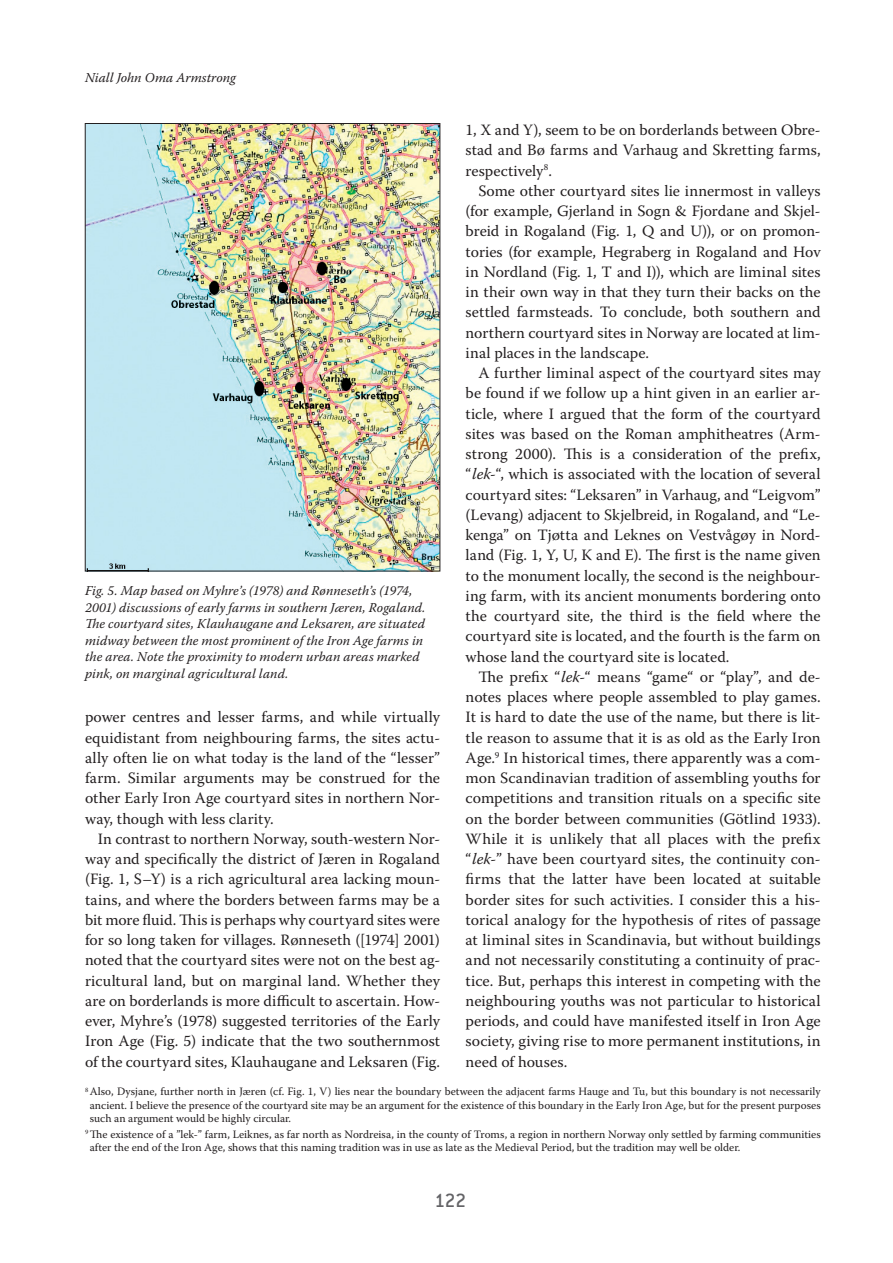
<style>
.page{position:relative;width:893px;height:1263px;background:#fff}
.page>*{position:absolute;margin:0;border:0;box-sizing:border-box;transform-origin:0 0}
.t1{font:500 21px "Conduit ITC";color:#636366}
.t2{font:15.75px/20.2px "Warnock Pro";letter-spacing:.005em;color:#231f20;text-align:justify}
.t3{font:italic 13.5px/16.5px "Warnock Pro";letter-spacing:.005em;color:#231f20}
.t4{font:11.25px/13.5px "Warnock Pro";color:#231f20;text-align:justify}
.s1{font-style:italic}
</style>
<div class="page">
<img style="left:87px;top:125px;width:351px;height:444px">
<div style="left:85px;top:123px;width:355px;height:448px;border:1px solid #231f20"></div>
<p class="t3" style="left:85px;top:69px;width:152px">Niall John Oma Armstrong</p>
<p class="t3" style="left:85px;top:582px;width:342px">Fig. 5. Map based on Myhre’s (1978) and Rønneseth’s (1974, 2001) discussions of early farms in southern Jæren, Rogaland.<br>The courtyard sites, Klauhaugane and Leksaren, are situated midway between the most prominent of the Iron Age farms in the area. Note the proximity to modern urban areas marked pink, on marginal agricultural land.</p>
<p class="t2" style="left:85px;top:707px;width:357px">power centres and lesser farms, and while virtually equidistant from neighbouring farms, the sites actu&shy;ally often lie on what today is the land of the “lesser” farm. Similar arguments may be construed for the other Early Iron Age courtyard sites in northern Nor&shy;way, though with less clarity.</p>
<p class="t2" style="left:85px;top:828px;width:357px;text-indent:13px">In contrast to northern Norway, south-western Nor&shy;way and specifically the district of Jæren in Rogaland (Fig. 1, S–Y) is a rich agricultural area lacking moun&shy;tains, and where the borders between farms may be a bit more fluid. This is perhaps why courtyard sites were for so long taken for villages. Rønneseth ([1974] 2001) noted that the courtyard sites were not on the best ag&shy;ricultural land, but on marginal land. Whether they are on borderlands is more difficult to ascertain. How&shy;ever, Myhre’s (1978) suggested territories of the Early Iron Age (Fig. 5) indicate that the two southernmost of the courtyard sites, Klauhaugane and Leksaren (Fig.</p>
<p class="t2" style="left:466px;top:120px;width:357px">1, X and Y), seem to be on borderlands between Obre&shy;stad and Bø farms and Varhaug and Skretting farms, respectively<sup>8</sup>.</p>
<p class="t2" style="left:466px;top:180px;width:357px;text-indent:13px">Some other courtyard sites lie innermost in valleys (for example, Gjerland in Sogn &amp; Fjordane and Skjel&shy;breid in Rogaland (Fig. 1, Q and U)), or on promon&shy;tories (for example, Hegraberg in Rogaland and Hov in Nordland (Fig. 1, T and I)), which are liminal sites in their own way in that they turn their backs on the settled farmsteads. To conclude, both southern and northern courtyard sites in Norway are located at lim&shy;inal places in the landscape.</p>
<p class="t2" style="left:466px;top:362px;width:357px;text-indent:13px">A further liminal aspect of the courtyard sites may be found if we follow up a hint given in an earlier ar&shy;ticle, where I argued that the form of the courtyard sites was based on the Roman amphitheatres (Arm&shy;strong 2000). This is a consideration of the prefix, “<span class="s1">lek</span>-“, which is associated with the location of several courtyard sites: “Leksaren” in Varhaug, and “Leigvom” (Levang) adjacent to Skjelbreid, in Rogaland, and “Le&shy;kenga” on Tjøtta and Leknes on Vestvågøy in Nord&shy;land (Fig. 1, Y, U, K and E). The first is the name given to the monument locally, the second is the neighbour&shy;ing farm, with its ancient monuments bordering onto the courtyard site, the third is the field where the courtyard site is located, and the fourth is the farm on whose land the courtyard site is located.</p>
<p class="t2" style="left:466px;top:666px;width:357px;text-indent:13px">The prefix “<span class="s1">lek</span>-“ means “game“ or “play”, and de&shy;notes places where people assembled to play games.<br>It is hard to date the use of the name, but there is lit&shy;tle reason to assume that it is as old as the Early Iron Age.<sup>9</sup> In historical times, there apparently was a com&shy;mon Scandinavian tradition of assembling youths for competitions and transition rituals on a specific site on the border between communities (Götlind 1933).<br>While it is unlikely that all places with the prefix “<span class="s1">lek</span>-” have been courtyard sites, the continuity con&shy;firms that the latter have been located at suitable border sites for such activities. I consider this a his&shy;torical analogy for the hypothesis of rites of passage at liminal sites in Scandinavia, but without buildings and not necessarily constituting a continuity of prac&shy;tice. But, perhaps this interest in competing with the neighbouring youths was not particular to historical periods, and could have manifested itself in Iron Age society, giving rise to more permanent institutions, in need of houses.</p>
<p class="t4" style="left:90px;top:1085px;width:732px;text-indent:-5px"><sup>8</sup> Also, Dysjane, further north in Jæren (cf. Fig. 1, V) lies near the boundary between the adjacent farms Hauge and Tu, but this boundary is not necessarily ancient. I believe the presence of the courtyard site may be an argument for the existence of this boundary in the Early Iron Age, but for the present purposes such an argument would be highly circular.</p>
<p class="t4" style="left:90px;top:1127px;width:732px;text-indent:-5px"><sup>9</sup> The existence of a ”lek-” farm, Leiknes, as far north as Nordreisa, in the county of Troms, a region in northern Norway only settled by farming communities after the end of the Iron Age, shows that this naming tradition was in use as late as the Medieval Period, but the tradition may well be older.</p>
<h1 class="t1" style="left:435px;top:1188px;width:33px">122</h1>
</div>
